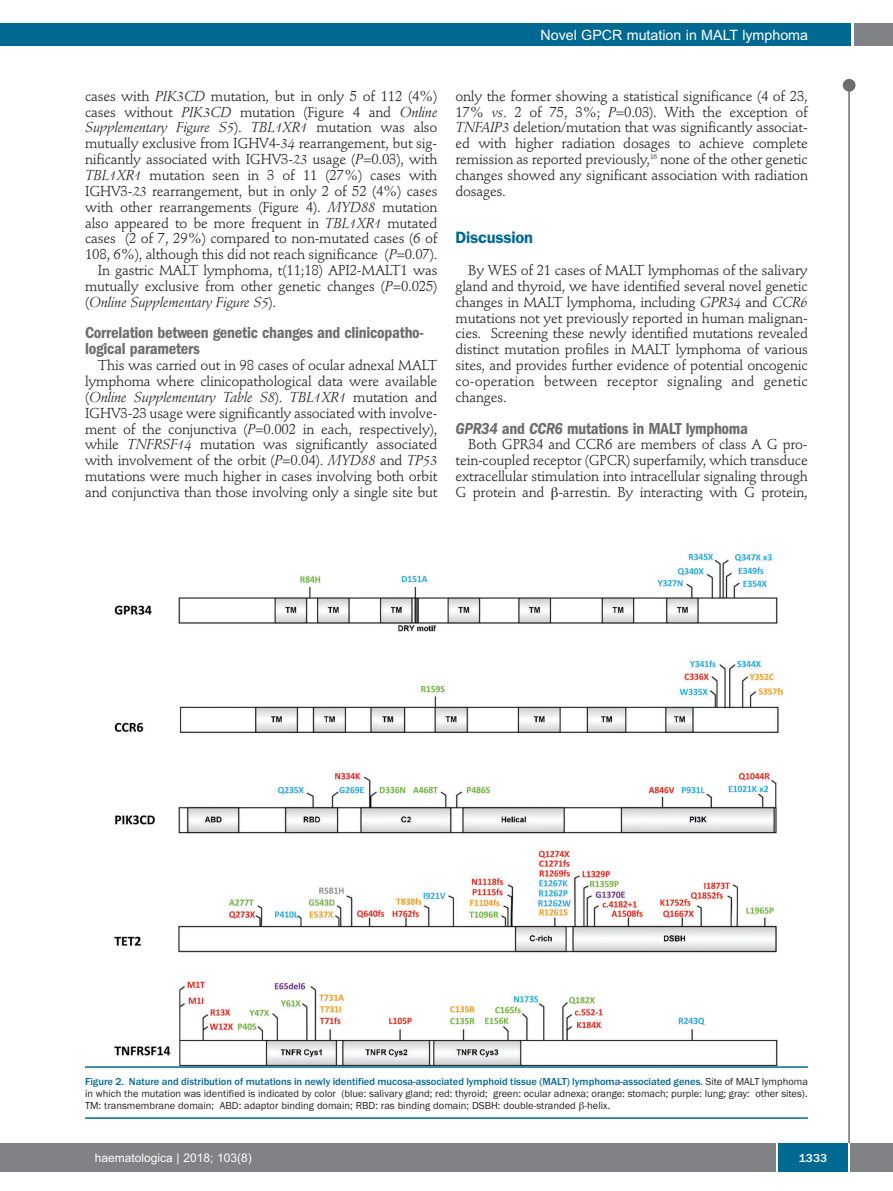
<style>
.page{position:relative;width:893px;height:1191px;background:#fff}
.page>*{position:absolute;margin:0;border:0;box-sizing:border-box;transform-origin:0 0}
.t1{font:600 condensed 16.5px/15.9px "Franklin Gothic";letter-spacing:-.015em;color:#6c6d70}
.t2{font:600 16.5px "Franklin Gothic";letter-spacing:-.015em;color:#006991}
.t3{font:14.25px/15.9px "Stempel Schneidler";letter-spacing:-.015em;color:#231f20;text-align:justify}
.t4{font:italic 14.25px "Stempel Schneidler";letter-spacing:-.015em;color:#231f20}
.t5{font:14.25px "Arial";color:#fff}
.t6{font:12px "Arial";color:#fff}
.t7{font:500 12px "Franklin Gothic";color:#fff}
.t8{font:10.5px/12px "Franklin Gothic";color:#231f20;text-align:justify}
.s1{font-style:italic}
.s2{font-style:normal}
.s3{font-weight:500;color:#006991}
</style>
<div class="page">
<div style="left:843px;top:79px;width:12px;height:13px;background:#6c6d70;border-radius:50%"></div>
<hr style="left:848px;top:81px;width:2px;height:1062px;background:#6c6d70">
<div style="left:854px;top:23px;width:39px;height:22px;background:#808285"></div>
<div style="left:1px;top:23px;width:849px;height:22px;background:#006991"></div>
<div style="left:0;top:1143px;width:893px;height:28px;background:#808285"></div>
<div style="left:778px;top:1143px;width:70px;height:28px;background:#006991"></div>
<hr style="left:776px;top:1143px;width:2px;height:28px;background:#fff">
<hr style="left:848px;top:1143px;width:2px;height:28px;background:#fff">
<hr style="left:0;top:23px;width:2px;height:22px;background:#006991">
<img style="left:111px;top:552px;width:672px;height:516px">
<hr style="left:85px;top:1066px;width:723px;height:1px;background:#006991">
<hr style="left:85px;top:1117px;width:723px;height:1px;background:#006991">
<p class="t5" style="left:540px;top:27px;width:269px">Novel GPCR mutation in MALT lymphoma</p>
<p class="t3" style="left:85px;top:89px;width:354px">cases with <span class="s1">PIK3CD</span> mutation, but in only 5 of 112 (4%)</p>
<p class="t3" style="left:85px;top:105px;width:354px">cases without <span class="s1">PIK3CD</span> mutation (Figure 4 and <span class="s1">Online</span></p>
<p class="t4" style="left:85px;top:122px;width:354px">Supplementary Figure S5<span class="s2">).</span> TBL1XR1 <span class="s2">mutation was also</span></p>
<p class="t3" style="left:85px;top:137px;width:354px">mutually exclusive from IGHV4-<span class="s1">34</span> rearrangement, but sig-</p>
<p class="t3" style="left:85px;top:153px;width:354px">nificantly associated with IGHV3-<span class="s1">23</span> usage (<span class="s1">P</span>=0.03), with</p>
<p class="t3" style="left:85px;top:168px;width:354px"><span class="s1">TBL1XR1</span> mutation seen in 3 of 11 (27%) cases with</p>
<p class="t3" style="left:85px;top:184px;width:354px">IGHV3-<span class="s1">23</span> rearrangement, but in only 2 of 52 (4%) cases</p>
<p class="t3" style="left:85px;top:200px;width:354px">with other rearrangements (Figure 4). <span class="s1">MYD88</span> mutation</p>
<p class="t3" style="left:85px;top:216px;width:354px">also appeared to be more frequent in <span class="s1">TBL1XR1</span> mutated</p>
<p class="t3" style="left:85px;top:232px;width:354px">cases (2 of 7, 29%) compared to non-mutated cases (6 of</p>
<p class="t3" style="left:85px;top:248px;width:354px">108, 6%), although this did not reach significance (<span class="s1">P</span>=0.07).</p>
<p class="t3" style="left:98px;top:264px;width:341px">In gastric MALT lymphoma, t(11;18) API2-MALT1 was</p>
<p class="t3" style="left:85px;top:279px;width:354px">mutually exclusive from other genetic changes (<span class="s1">P</span>=0.025)</p>
<p class="t4" style="left:85px;top:296px;width:193px"><span class="s2">(</span>Online Supplementary Figure S5<span class="s2">).</span></p>
<p class="t1" style="left:85px;top:326px;width:341px">Correlation between genetic changes and clinicopatho&shy;logical parameters</p>
<p class="t3" style="left:85px;top:359px;width:354px;text-indent:13px">This was carried out in 98 cases of ocular adnexal MALT lymphoma where clinicopathological data were available (<span class="s1">Online Supplementary Table S8</span>). <span class="s1">TBL1XR1</span> mutation and IGHV3-23 usage were significantly associated with involve&shy;ment of the conjunctiva (<span class="s1">P</span>=0.002 in each, respectively), while <span class="s1">TNFRSF14</span> mutation was significantly associated with involvement of the orbit (<span class="s1">P</span>=0.04). <span class="s1">MYD88</span> and <span class="s1">TP53 </span>mutations were much higher in cases involving both orbit and conjunctiva than those involving only a single site but</p>
<p class="t3" style="left:455px;top:89px;width:354px">only the former showing a statistical significance (4 of 23, 17% <span class="s1">vs</span>. 2 of 75, 3%; <span class="s1">P</span>=0.03). With the exception of <span class="s1">TNFAIP3</span> deletion/mutation that was significantly associat&shy;ed with higher radiation dosages to achieve complete remission as reported previously,<sup>16</sup> none of the other genetic changes showed any significant association with radiation dosages.</p>
<p class="t2" style="left:455px;top:232px;width:79px">Discussion</p>
<p class="t3" style="left:455px;top:263px;width:354px;text-indent:13px">By WES of 21 cases of MALT lymphomas of the salivary gland and thyroid, we have identified several novel genetic changes in MALT lymphoma, including <span class="s1">GPR34</span> and <span class="s1">CCR6 </span>mutations not yet previously reported in human malignan&shy;cies. Screening these newly identified mutations revealed distinct mutation profiles in MALT lymphoma of various sites, and provides further evidence of potential oncogenic co-operation between receptor signaling and genetic changes.</p>
<p class="t1" style="left:455px;top:421px;width:294px"><span class="s1">GPR34</span> and <span class="s1">CCR6</span> mutations in MALT lymphoma</p>
<p class="t3" style="left:455px;top:438px;width:354px;text-indent:13px">Both GPR34 and CCR6 are members of class A G pro&shy;tein-coupled receptor (GPCR) superfamily, which transduce extracellular stimulation into intracellular signaling through G protein and -arrestin. By interacting with G protein,</p>
<p class="t8" style="left:85px;top:1075px;width:724px"><span class="s3">Figure 2. Nature and distribution of mutations in newly identified mucosa-associated lymphoid tissue (MALT) lymphoma-associated genes.</span> Site of MALT lymphoma in which the mutation was identified is indicated by color (blue: salivary gland; red: thyroid; green: ocular adnexa; orange: stomach; purple: lung; gray: other sites).<br>TM: transmembrane domain; ABD: adaptor binding domain; RBD: ras binding domain; DSBH: double-stranded -helix.</p>
<p class="t6" style="left:95px;top:1150px;width:158px">haematologica | 2018; 103(8)</p>
<p class="t7" style="left:799px;top:1150px;width:30px">1333</p>
</div>
